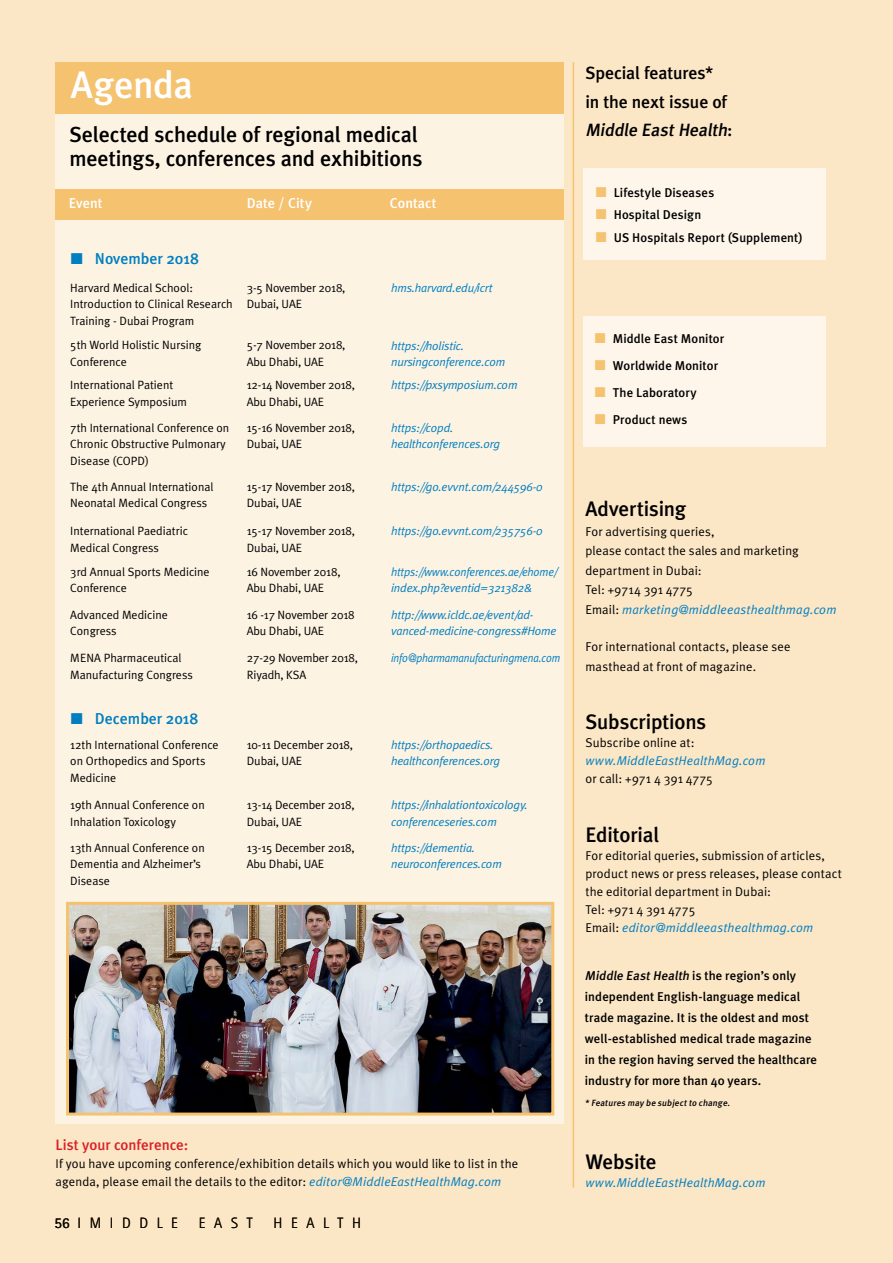
<style>
.page{position:relative;width:893px;height:1263px;background:#fbe6c6}
.page>*{position:absolute;margin:0;border:0;box-sizing:border-box;transform-origin:0 0}
.t1{font:500 38.25px "Meta Plus";letter-spacing:-.01em;color:#fff}
.t2{font:500 21.9px/24px "Meta Plus";letter-spacing:-.01em;color:#000}
.t3{font:500 21px "Meta Plus";letter-spacing:-.01em;color:#000}
.t4{font:500 17.7px/28.5px "Meta Plus";letter-spacing:-.005em;color:#000}
.t5{font:500 15.75px "Meta Plus";color:#007ec0}
.t6{font:500 15px "Meta Plus";color:#d82128}
.t7{font:300 15px "Rotis Sans Serif";letter-spacing:.58em;color:#000}
.t8{font:500 14.25px "Meta Plus";letter-spacing:.005em;color:#fff}
.t9{font:12.75px/18px "Meta Plus Normal";letter-spacing:.01em;color:#000}
.t10{font:500 12.75px/21px "Meta Plus";letter-spacing:.01em;color:#000}
.t11{font:italic 12.75px "Meta Plus Normal";letter-spacing:.015em;color:#007ec0}
.t12{font:12px/16.5px "Meta Plus Normal";color:#000}
.t13{font:italic 12px/16.5px "Meta Plus Normal";letter-spacing:-.015em;color:#007ec0}
.t14{font:italic 12px/16.5px "Meta Plus Normal";letter-spacing:-.015em;color:#007ec0;scale:.95 1}
.t15{font:italic 12px "Meta Plus Normal";letter-spacing:-.015em;color:#007ec0;scale:.9 1}
.t16{font:italic 500 9px "Meta Plus";color:#000}
.s1{font-style:italic;color:#007ec0}
.s2{font-weight:400}
.s3{font-style:italic}
.s4{color:#f5c270}
</style>
<div class="page">
<div style="left:55px;top:62px;width:509px;height:52px;background:#f5c270"></div>
<div style="left:55px;top:114px;width:508px;height:1010px;background:#fdf3e3"></div>
<div style="left:55px;top:189px;width:509px;height:30px;background:#f5c270"></div>
<hr style="left:573px;top:62px;width:1px;height:1125px;background:#f5c270">
<img style="left:70px;top:906px;width:480px;height:205px">
<div style="left:66px;top:902px;width:488px;height:213px;border:3px solid #f5c270"></div>
<div style="left:583px;top:168px;width:242px;height:92px;background:#fef6eb"></div>
<div style="left:583px;top:316px;width:242px;height:130px;background:#fef6eb"></div>
<h1 class="t1" style="left:71px;top:63px;width:124px">Agenda</h1>
<h2 class="t2" style="left:69px;top:122px;width:355px">Selected schedule of regional medical meetings, conferences and exhibitions</h2>
<p class="t8" style="left:69px;top:195px;width:35px">Event</p>
<p class="t8" style="left:247px;top:195px;width:67px">Date / City</p>
<p class="t8" style="left:390px;top:195px;width:48px">Contact</p>
<h3 class="t5" style="left:71px;top:249px;width:130px">■ November 2018</h3>
<p class="t12" style="left:70px;top:279px;width:164px">Harvard Medical School:<br>Introduction to Clinical Research<br>Training - Dubai Program</p>
<p class="t12" style="left:247px;top:279px;width:100px">3-5 November 2018,<br>Dubai, UAE</p>
<p class="t13" style="left:391px;top:279px;width:103px">hms.harvard.edu/icrt</p>
<p class="t12" style="left:70px;top:337px;width:133px">5th World Holistic Nursing<br>Conference</p>
<p class="t12" style="left:247px;top:337px;width:100px">5-7 November 2018,<br>Abu Dhabi, UAE</p>
<p class="t13" style="left:391px;top:337px;width:116px">https://holistic. nursingconference.com</p>
<p class="t12" style="left:70px;top:377px;width:118px">International Patient<br>Experience Symposium</p>
<p class="t12" style="left:247px;top:377px;width:110px">12-14 November 2018,<br>Abu Dhabi, UAE</p>
<p class="t13" style="left:391px;top:377px;width:128px">https://pxsymposium.com</p>
<p class="t12" style="left:70px;top:419px;width:161px">7th International Conference on<br>Chronic Obstructive Pulmonary<br>Disease (COPD)</p>
<p class="t12" style="left:70px;top:478px;width:145px">The 4th Annual International<br>Neonatal Medical Congress</p>
<p class="t12" style="left:247px;top:419px;width:110px">15-16 November 2018,<br>Dubai, UAE</p>
<p class="t12" style="left:247px;top:478px;width:110px">15-17 November 2018,<br>Dubai, UAE</p>
<p class="t13" style="left:391px;top:419px;width:110px">https://copd. healthconferences.org</p>
<p class="t13" style="left:391px;top:478px;width:153px">https://go.evvnt.com/244596-0</p>
<p class="t12" style="left:70px;top:523px;width:119px">International Paediatric<br>Medical Congress</p>
<p class="t12" style="left:247px;top:523px;width:110px">15-17 November 2018,<br>Dubai, UAE</p>
<p class="t13" style="left:391px;top:523px;width:153px">https://go.evvnt.com/235756-0</p>
<p class="t12" style="left:70px;top:563px;width:141px">3rd Annual Sports Medicine<br>Conference</p>
<p class="t12" style="left:247px;top:563px;width:95px">16 November 2018,<br>Abu Dhabi, UAE</p>
<p class="t14" style="left:391px;top:563px;width:176px">https://www.conferences.ae/ehome/ index.php?eventid=321382&amp;</p>
<p class="t12" style="left:70px;top:606px;width:99px">Advanced Medicine<br>Congress</p>
<p class="t12" style="left:247px;top:606px;width:109px">16 -17 November 2018<br>Abu Dhabi, UAE</p>
<p class="t13" style="left:391px;top:606px;width:167px">http://www.icldc.ae/event/ad&shy;vanced-medicine-congress#Home</p>
<p class="t12" style="left:70px;top:650px;width:124px">MENA Pharmaceutical<br>Manufacturing Congress</p>
<p class="t12" style="left:247px;top:650px;width:113px">27-29 November 2018,<br>Riyadh, KSA</p>
<p class="t15" style="left:391px;top:651px;width:190px">info@pharmamanufacturingmena.com</p>
<h3 class="t5" style="left:71px;top:710px;width:129px">■ December 2018</h3>
<p class="t12" style="left:70px;top:736px;width:150px">12th International Conference on Orthopedics and Sports<br>Medicine</p>
<p class="t12" style="left:247px;top:736px;width:108px">10-11 December 2018,<br>Dubai, UAE</p>
<p class="t13" style="left:391px;top:736px;width:110px">https://orthopaedics. healthconferences.org</p>
<p class="t12" style="left:70px;top:797px;width:136px">19th Annual Conference on<br>Inhalation Toxicology</p>
<p class="t12" style="left:247px;top:797px;width:109px">13-14 December 2018,<br>Dubai, UAE</p>
<p class="t13" style="left:391px;top:797px;width:138px">https://inhalationtoxicology. conferenceseries.com</p>
<p class="t12" style="left:70px;top:839px;width:136px">13th Annual Conference on<br>Dementia and Alzheimer’s<br>Disease</p>
<p class="t12" style="left:247px;top:839px;width:109px">13-15 December 2018,<br>Abu Dhabi, UAE</p>
<p class="t13" style="left:391px;top:839px;width:112px">https://dementia. neuroconferences.com</p>
<p class="t6" style="left:56px;top:1136px;width:134px">List your conference:</p>
<p class="t9" style="left:56px;top:1154px;width:464px">If you have upcoming conference/exhibition details which you would like to list in the agenda, please email the details to the editor: <span class="s1">editor@MiddleEastHealthMag.com</span></p>
<p class="t7" style="left:55px;top:1214px;width:125px"><span class="s2">56</span> IMIDDLE</p>
<p class="t7" style="left:199px;top:1214px;width:55px">EAST</p>
<p class="t7" style="left:274px;top:1214px;width:89px">HEALTH</p>
<h3 class="t4" style="left:585px;top:59px;width:148px">Special features*<br>in the next issue of<br><span class="s3">Middle EastHealth</span>:</h3>
<p class="t10" style="left:596px;top:182px;width:120px"><span class="s4">■</span> Lifestyle Diseases</p>
<p class="t10" style="left:596px;top:204px;width:107px"><span class="s4">■</span> Hospital Design</p>
<p class="t10" style="left:596px;top:227px;width:209px"><span class="s4">■</span> US Hospitals Report (Supplement)</p>
<p class="t10" style="left:595px;top:328px;width:131px"><span class="s4">■</span> Middle East Monitor</p>
<p class="t10" style="left:595px;top:355px;width:125px"><span class="s4">■</span> Worldwide Monitor</p>
<p class="t10" style="left:595px;top:382px;width:103px"><span class="s4">■</span> The Laboratory</p>
<p class="t10" style="left:595px;top:409px;width:94px"><span class="s4">■</span> Product news</p>
<h3 class="t3" style="left:585px;top:497px;width:102px">Advertising</h3>
<p class="t9" style="left:585px;top:521px;width:253px;line-height:19.5px">For advertising queries,<br>please contact the sales and marketing department in Dubai:<br>Tel: +9714 391 4775<br>Email: <span class="s1">marketing@middleeasthealthmag.com</span></p>
<p class="t9" style="left:585px;top:637px;width:207px;line-height:19.5px">For international contacts, please see masthead at front of magazine.</p>
<h3 class="t3" style="left:585px;top:710px;width:122px">Subscriptions</h3>
<p class="t9" style="left:585px;top:733px;width:111px">Subscribe online at:</p>
<p class="t11" style="left:585px;top:753px;width:182px">www.MiddleEastHealthMag.com</p>
<p class="t9" style="left:585px;top:769px;width:129px">or call: +971 4 391 4775</p>
<h3 class="t3" style="left:585px;top:822px;width:75px">Editorial</h3>
<p class="t9" style="left:585px;top:846px;width:258px">For editorial queries, submission of articles, product news or press releases, please contact the editorial department in Dubai:<br>Tel: +971 4 391 4775<br>Email: <span class="s1">editor@middleeasthealthmag.com</span></p>
<p class="t10" style="left:585px;top:965px;width:234px"><span class="s3">Middle EastHealth</span> is the region’s only independent English-language medical trade magazine. It is the oldest and most well-established medical trade magazine in the region having served the healthcare industry for more than 40 years.</p>
<p class="t16" style="left:585px;top:1098px;width:148px">* Features may be subjectto change.</p>
<h3 class="t3" style="left:585px;top:1149px;width:73px">Website</h3>
<p class="t11" style="left:585px;top:1175px;width:182px">www.MiddleEastHealthMag.com</p>
</div>
